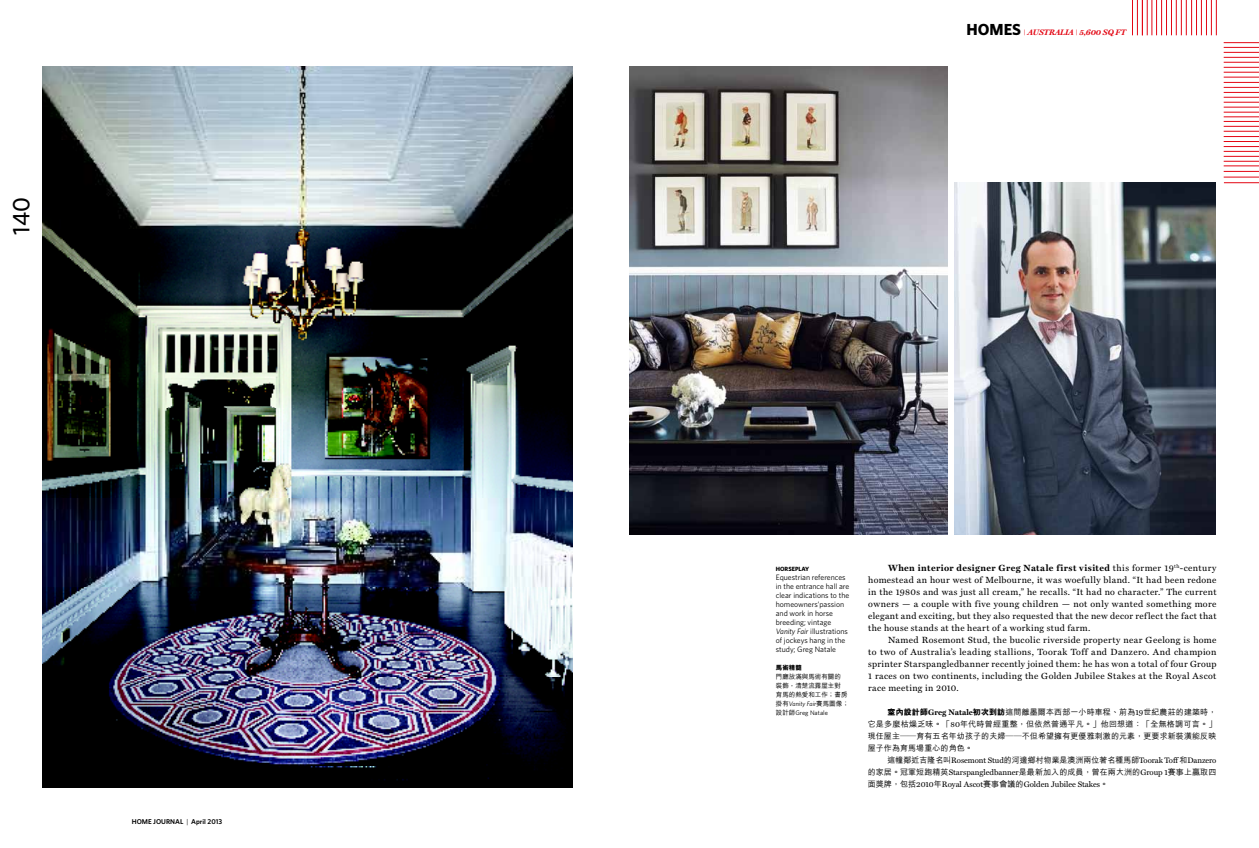
<style>
.page{position:relative;width:1259px;height:848px;background:#fff}
.page>*{position:absolute;margin:0;border:0;box-sizing:border-box;transform-origin:0 0}
.t1{font:500 24px "Whitney";color:#000}
.t2{font:700 16px "Whitney";color:#000}
.t3{font:9px/12px "Miller Text";letter-spacing:.04em;color:#000;text-align:justify}
.t4{font:500 8px/12px "M Hei";letter-spacing:.015em;color:#000;text-align:justify}
.t5{font:8px "Miller Text";letter-spacing:-.005em;color:#000}
.t6{font:italic 700 8px "Miller Text";color:#e30613}
.t7{font:7.8px/9px "Whitney";color:#000}
.t8{font:600 7px "Whitney";color:#000}
.t9{font:500 6.5px/9px "M Hei";letter-spacing:.005em;color:#000}
.t10{font:800 6.5px "M Hei";color:#000}
.t11{font:700 6.1px "Whitney";letter-spacing:.005em;color:#000}
.s1{font-weight:400}
.s2{font-size:6px}
.s3{font-style:italic}
.s4{font-family:"Whitney";font-weight:400;font-style:italic}
.s5{font-family:"Whitney";font-weight:400}
.s6{font-weight:700}
.s7{font-weight:800}
.s8{font-family:"Miller Text";font-weight:700}
.s9{font-family:"Miller Text";font-weight:400}
.s10{font-family:"M Hei";font-weight:500}
</style>
<div class="page">
<hr style="left:1223px;top:117px;width:36px;height:1px;background:#e30613">
<hr style="left:1223px;top:112px;width:36px;height:1px;background:#e30613">
<hr style="left:1223px;top:107px;width:36px;height:1px;background:#e30613">
<hr style="left:1223px;top:102px;width:36px;height:1px;background:#e30613">
<hr style="left:1223px;top:97px;width:36px;height:1px;background:#e30613">
<hr style="left:1223px;top:92px;width:36px;height:1px;background:#e30613">
<hr style="left:1223px;top:87px;width:36px;height:1px;background:#e30613">
<hr style="left:1223px;top:82px;width:36px;height:1px;background:#e30613">
<hr style="left:1223px;top:77px;width:36px;height:1px;background:#e30613">
<hr style="left:1223px;top:72px;width:36px;height:1px;background:#e30613">
<hr style="left:1223px;top:67px;width:36px;height:1px;background:#e30613">
<hr style="left:1223px;top:62px;width:36px;height:1px;background:#e30613">
<hr style="left:1223px;top:57px;width:36px;height:1px;background:#e30613">
<hr style="left:1223px;top:52px;width:36px;height:1px;background:#e30613">
<hr style="left:1223px;top:47px;width:36px;height:1px;background:#e30613">
<hr style="left:1223px;top:42px;width:36px;height:1px;background:#e30613">
<hr style="left:1223px;top:161px;width:36px;height:1px;background:#e30613">
<hr style="left:1223px;top:156px;width:36px;height:1px;background:#e30613">
<hr style="left:1223px;top:151px;width:36px;height:1px;background:#e30613">
<hr style="left:1223px;top:146px;width:36px;height:1px;background:#e30613">
<hr style="left:1223px;top:141px;width:36px;height:1px;background:#e30613">
<hr style="left:1223px;top:136px;width:36px;height:1px;background:#e30613">
<hr style="left:1223px;top:131px;width:36px;height:1px;background:#e30613">
<hr style="left:1223px;top:126px;width:36px;height:1px;background:#e30613">
<hr style="left:1223px;top:121px;width:36px;height:1px;background:#e30613">
<hr style="left:1224px;top:182px;width:35px;height:1px;background:#e30613">
<hr style="left:1223px;top:177px;width:36px;height:1px;background:#e30613">
<hr style="left:1223px;top:171px;width:36px;height:1px;background:#e30613">
<hr style="left:1223px;top:166px;width:36px;height:1px;background:#e30613">
<hr style="left:1151px;top:0;width:1px;height:35px;background:#e30613">
<hr style="left:1156px;top:0;width:1px;height:35px;background:#e30613">
<hr style="left:1161px;top:0;width:1px;height:35px;background:#e30613">
<hr style="left:1166px;top:0;width:1px;height:35px;background:#e30613">
<hr style="left:1171px;top:0;width:1px;height:35px;background:#e30613">
<hr style="left:1132px;top:0;width:1px;height:35px;background:#e30613">
<hr style="left:1137px;top:0;width:1px;height:35px;background:#e30613">
<hr style="left:1176px;top:0;width:1px;height:35px;background:#e30613">
<hr style="left:1181px;top:0;width:1px;height:35px;background:#e30613">
<hr style="left:1186px;top:0;width:1px;height:35px;background:#e30613">
<hr style="left:1191px;top:0;width:1px;height:35px;background:#e30613">
<hr style="left:1196px;top:0;width:1px;height:35px;background:#e30613">
<hr style="left:1201px;top:0;width:1px;height:35px;background:#e30613">
<hr style="left:1206px;top:0;width:1px;height:35px;background:#e30613">
<hr style="left:1211px;top:0;width:1px;height:35px;background:#e30613">
<hr style="left:1216px;top:0;width:1px;height:35px;background:#e30613">
<hr style="left:1147px;top:0;width:1px;height:35px;background:#e30613">
<hr style="left:1142px;top:0;width:1px;height:35px;background:#e30613">
<img style="left:43px;top:67px;width:530px;height:720px">
<img style="left:629px;top:67px;width:318px;height:468px">
<img style="left:955px;top:183px;width:260px;height:352px">
<h1 class="t1" style="left:7px;top:235px;width:39px;rotate:-90deg">140</h1>
<p class="t8" style="left:132px;top:817px;width:92px">HO≤E JOURNAL <span class="s1">|</span> April 2013</p>
<h2 class="t2" style="left:966px;top:20px;width:56px">HO≤ES</h2>
<p class="t6" style="left:1023px;top:28px;width:104px"><span class="s2">|</span> AUSTRALIA <span class="s2">|</span> 5,600 SQ FT</p>
<p class="t11" style="left:776px;top:565px;width:35px">HORSEPLAY</p>
<p class="t7" style="left:776px;top:572px;width:75px">Equestrian references in the entrance hall are clear indications to the homeowners’passion and work in horse breeding; vintage<br><span class="s3">Vanity Fair</span> illustrations of jockeys hang in the study; Greg Natale</p>
<p class="t10" style="left:776px;top:664px;width:28px">馬術精髓</p>
<p class="t9" style="left:776px;top:672px;width:73px">門廳放滿與馬術有關的裝飾，清楚流露屋主對育馬的熱愛和工作；書房</p>
<p class="t9" style="left:776px;top:699px;width:74px">掛有<span class="s4">Vanity Fair</span>賽馬圖像；設計師<span class="s5">Greg Natale</span></p>
<p class="t3" style="left:868px;top:561px;width:350px;text-indent:20px"><span class="s6">When interior designer Greg Natale first visited</span> this former 19<sup>th</sup>-century homestead an hour west of Melbourne, it was woefully bland. “It had been redone in the 1980s and was just all cream,” he recalls. “It had no character.” The current owners — a couple with five young children — not only wanted something more elegant and exciting, but they also requested that the new decor reflect the fact that the house stands at the heart of a working stud farm.</p>
<p class="t3" style="left:868px;top:633px;width:350px;text-indent:20px">Named Rosemont Stud, the bucolic riverside property near Geelong is home to two of Australia’s leading stallions, Toorak Toff and Danzero. And champion sprinter Starspangledbanner recently joined them: he has won a total of four Group 1 races on two continents, including the Golden Jubilee Stakes at the Royal Ascot race meeting in 2010.</p>
<p class="t4" style="left:867px;top:706px;width:350px;text-indent:20px"><span class="s7">室內設計師</span><span class="s8">Greg Natale</span><span class="s7">初次到訪</span>這間離墨爾本西部一小時車程、前為<span class="s9">19</span>世紀農莊的建築時，它是多麼枯燥乏味。「<span class="s9">80</span>年代時曾經重整，但依然普通平凡。」他回想道：「全無格調可言。」現任屋主——育有五名年幼孩子的夫婦——不但希望擁有更優雅刺激的元素，更要求新裝潢能反映屋子作為育馬場重心的角色。</p>
<p class="t5" style="left:887px;top:755px;width:330px"><span class="s10">這幢鄰近吉隆名叫</span>Rosemont Stud<span class="s10">的河邊鄉村物業是澳洲兩位著名種馬師</span>Toorak Toff <span class="s10">和</span>Danzero</p>
<p class="t4" style="left:867px;top:766px;width:350px">的家居。冠軍短跑精英<span class="s9">Starspangledbanner</span>是最新加入的成員，曾在兩大洲的<span class="s9">Group 1</span>賽事上贏取四</p>
<p class="t5" style="left:867px;top:779px;width:242px"><span class="s10">面獎牌，包括</span>2010<span class="s10">年</span>Royal Ascot<span class="s10">賽事會議的</span>Golden Jubilee Stakes<span class="s10">。</span></p>
</div>
